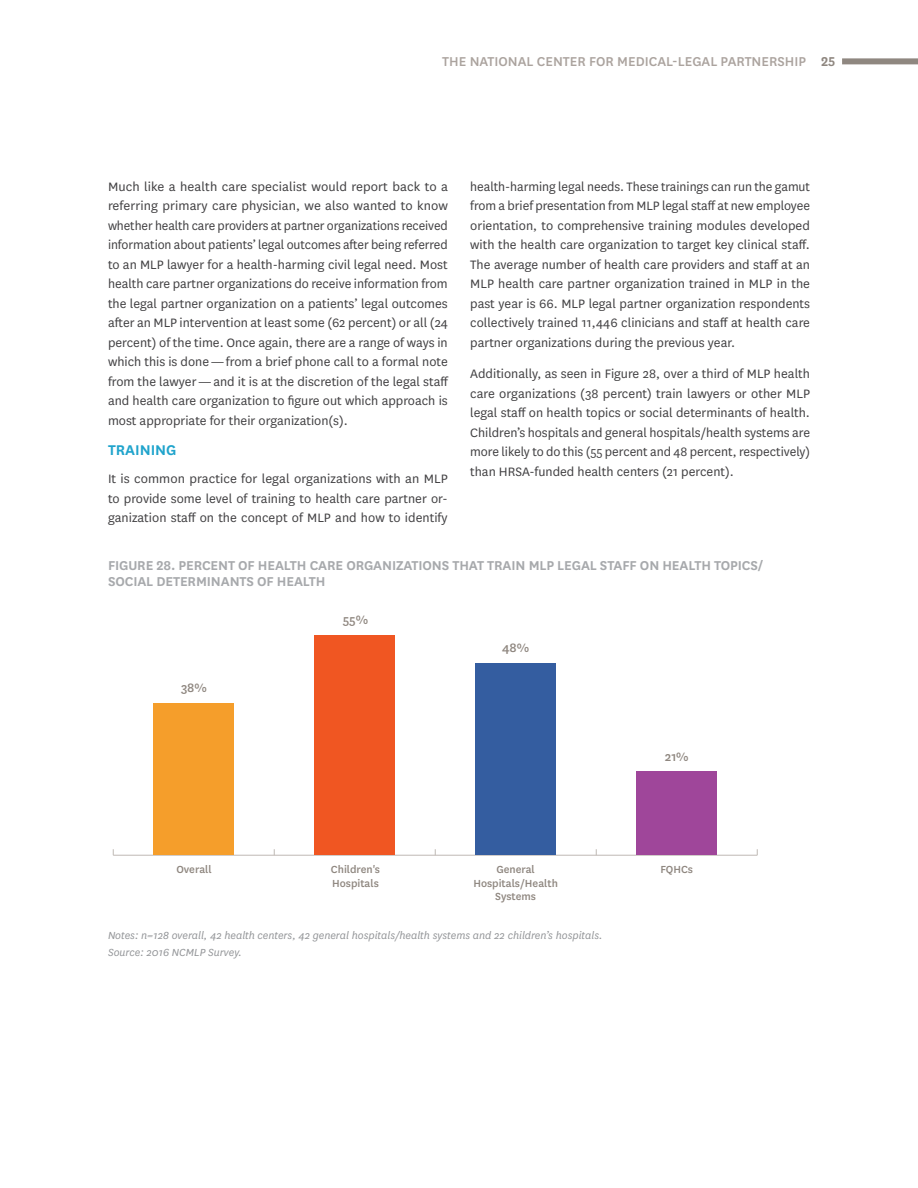
<style>
.page{position:relative;width:918px;height:1188px;background:#fff}
.page>*{position:absolute;margin:0;border:0;box-sizing:border-box;transform-origin:0 0}
.t1{font:600 16.5px "National";color:#20a4cc}
.t2{font:600 15px/16.5px "National";letter-spacing:-.01em;color:#a7a9ac}
.t3{font:500 15px "National";color:#aba39e}
.t4{font:14.25px/19.5px "National";color:#414042;text-align:justify}
.t5{font:500 14.25px "National";color:#8f8780}
.t6{font:italic 12px/16.5px "National";color:#939598}
.t7{font:500 12px/13.5px "National";color:#8f8780}
.s1{font-weight:600;color:#8f8780}
</style>
<div class="page">
<hr style="left:113px;top:855px;width:644px;height:1px;background:#bfb9b4">
<div style="left:154px;top:703px;width:80px;height:152px;background:#f59e2b"></div>
<div style="left:315px;top:636px;width:80px;height:219px;background:#f05622"></div>
<div style="left:476px;top:664px;width:80px;height:191px;background:#345da0"></div>
<div style="left:636px;top:771px;width:81px;height:84px;background:#9f469a"></div>
<div style="left:842px;top:58px;width:76px;height:6px;background:#8f8780"></div>
<p class="t3" style="left:442px;top:52px;width:395px">THE NATIONAL CENTER FOR MEDICAL-LEGAL PARTNERSHIP <span class="s1">25</span></p>
<p class="t4" style="left:108px;top:176px;width:342px">Much like a health care specialist would report back to a referring primary care physician, we also wanted to know whether health care providers at partner organizations received information about patients’ legal outcomes after being referred to an MLP lawyer for a health-harming civil legal need. Most health care partner organizations do receive information from the legal partner organization on a patients’ legal outcomes after an MLP intervention at least some (62 percent) or all (24 percent) of the time. Once again, there are a range of ways in which this is done — from a brief phone call to a formal note from the lawyer — and it is at the discretion of the legal staff and health care organization to figure out which approach is most appropriate for their organization(s).</p>
<p class="t1" style="left:108px;top:438px;width:70px">TRAINING</p>
<p class="t4" style="left:108px;top:468px;width:341px">It is common practice for legal organizations with an MLP to provide some level of training to health care partner or&shy;ganization staff on the concept of MLP and how to identify</p>
<p class="t4" style="left:470px;top:176px;width:341px">health-harming legal needs. These trainings can run the gamut from a brief presentation from MLP legal staff at new employee orientation, to comprehensive training modules developed with the health care organization to target key clinical staff.<br>The average number of health care providers and staff at an MLP health care partner organization trained in MLP in the past year is 66. MLP legal partner organization respondents collectively trained 11,446 clinicians and staff at health care partner organizations during the previous year.</p>
<p class="t4" style="left:470px;top:363px;width:341px">Additionally, as seen in Figure 28, over a third of MLP health care organizations (38 percent) train lawyers or other MLP legal staff on health topics or social determinants of health.<br>Children’s hospitals and general hospitals/health systems are more likely to do this (55 percent and 48 percent, respectively) than HRSA-funded health centers (21 percent).</p>
<p class="t2" style="left:108px;top:556px;width:657px">FIGURE 28. PERCENT OF HEALTH CARE ORGANIZATIONS THAT TRAIN MLP LEGAL STAFF ON HEALTH TOPICS/<br>SOCIAL DETERMINANTS OF HEALTH</p>
<p class="t5" style="left:181px;top:677px;width:27px">38%</p>
<p class="t5" style="left:343px;top:610px;width:27px">55%</p>
<p class="t5" style="left:502px;top:638px;width:29px">48%</p>
<p class="t5" style="left:665px;top:747px;width:25px">21%</p>
<p class="t7" style="left:176px;top:862px;width:37px">Overall</p>
<p class="t7" style="left:331px;top:862px;width:51px">Children's<br>Hospitals</p>
<p class="t7" style="left:473px;top:862px;width:86px;text-align:center">General<br>Hospitals/Health<br>Systems</p>
<p class="t7" style="left:660px;top:862px;width:34px">FQHCs</p>
<p class="t6" style="left:108px;top:927px;width:496px">Notes: n=128 overall, 42 health centers, 42 general hospitals/health systems and 22 children’s hospitals.<br>Source: 2016 NCMLP Survey.</p>
</div>
